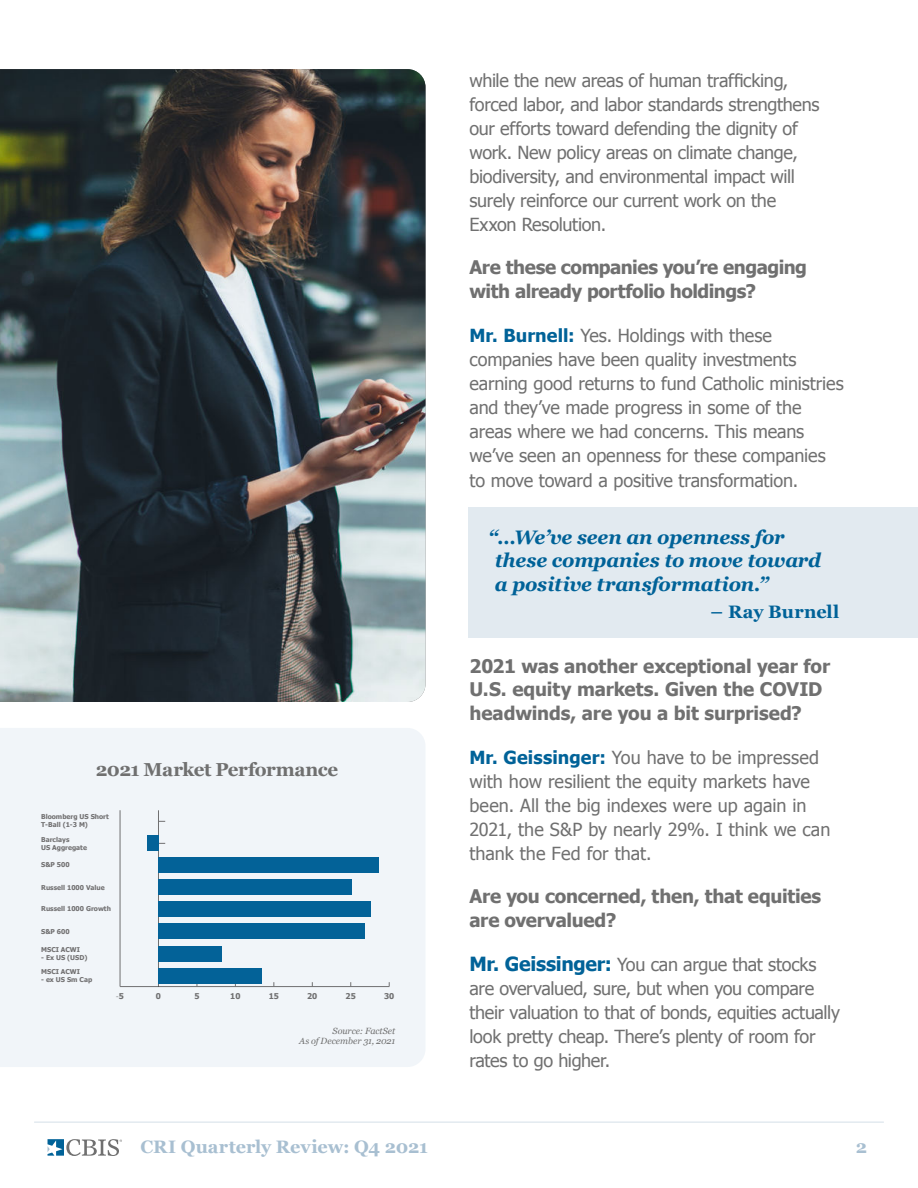
<style>
.page{position:relative;width:918px;height:1188px;background:#fff}
.page>*{position:absolute;margin:0;border:0;box-sizing:border-box;transform-origin:0 0}
.t1{font:italic 700 19.5px/23.2px "Georgia";letter-spacing:-.01em;color:#006298}
.t2{font:700 18.75px/24px "Tahoma";letter-spacing:-.015em;color:#707070}
.t3{font:700 18.75px "Georgia";letter-spacing:-.03em;color:#707070}
.t4{font:18px/24px "Tahoma";letter-spacing:-.015em;color:#707070}
.t5{font:700 18px "Georgia";letter-spacing:-.005em;color:#a8bfd1}
.t6{font:700 18px "Georgia";letter-spacing:.01em;color:#006298}
.t7{font:italic 9px/10.5px "Georgia";color:#707070;text-align:right}
.t8{font:700 7.95px "Tahoma";color:#707071}
.t9{font:7.95px "Myriad Pro";color:#707071}
.t10{font:700 6.6px/7.9px "Tahoma";color:#717071}
.s1{font-family:"Tahoma";font-weight:700}
.s2{font-weight:700;color:#006298}
.s3{font-weight:700;font-size:19.5px;color:#006298}
</style>
<div class="page">
<div style="left:0;top:728px;width:425px;height:339px;background:#f1f5f9"></div>
<div style="left:468px;top:508px;width:450px;height:130px;background:#e2eaf0"></div>
<img style="left:0;top:69px;width:426px;height:633px">
<svg style="left:48px;top:1139px;width:74px;height:17px"></svg>
<hr style="left:34px;top:1121px;width:850px;height:2px;background:#a8bfd1">
<hr style="left:120px;top:986px;width:269px;height:1px;background:#707071">
<hr style="left:120px;top:810px;width:1px;height:177px;background:#707071">
<hr style="left:158px;top:810px;width:1px;height:177px;background:#707071">
<svg style="left:159px;top:813px;width:6px;height:16px"></svg>
<div style="left:147px;top:835px;width:11px;height:16px;background:#036298"></div>
<div style="left:158px;top:857px;width:221px;height:16px;background:#036298"></div>
<div style="left:158px;top:879px;width:194px;height:16px;background:#036298"></div>
<div style="left:158px;top:902px;width:213px;height:15px;background:#036298"></div>
<div style="left:158px;top:924px;width:207px;height:15px;background:#036298"></div>
<div style="left:158px;top:946px;width:64px;height:15px;background:#036298"></div>
<div style="left:158px;top:968px;width:104px;height:15px;background:#036298"></div>
<p class="t3" style="left:96px;top:761px;width:244px">2021 Market Performance</p>
<p class="t10" style="left:41px;top:814px;width:69px">Bloomberg US Short<br>T-Ball (1-3 M)</p>
<p class="t10" style="left:41px;top:836px;width:47px">Barclays<br>US Aggregate</p>
<p class="t10" style="left:41px;top:861px;width:30px">S&amp;P 500</p>
<p class="t10" style="left:41px;top:884px;width:65px">Russell 1000 Value</p>
<p class="t10" style="left:41px;top:905px;width:71px">Russell 1000 Growth</p>
<p class="t10" style="left:41px;top:928px;width:30px">S&amp;P 600</p>
<p class="t10" style="left:41px;top:946px;width:40px">MSCI ACWI</p>
<p class="t10" style="left:41px;top:951px;width:48px;line-height:14.1px">- Ex US (USD)<br>MSCI ACWI</p>
<p class="t10" style="left:41px;top:976px;width:53px">- ex US Sm Cap</p>
<p class="t9" style="left:116px;top:991px;width:9px">-<span class="s1">5</span></p>
<p class="t8" style="left:156px;top:993px;width:7px">0</p>
<p class="t8" style="left:194px;top:993px;width:7px">5</p>
<p class="t8" style="left:230px;top:993px;width:12px">10</p>
<p class="t8" style="left:269px;top:993px;width:12px">15</p>
<p class="t8" style="left:307px;top:993px;width:12px">20</p>
<p class="t8" style="left:346px;top:993px;width:12px">25</p>
<p class="t8" style="left:384px;top:993px;width:12px">30</p>
<p class="t7" style="left:299px;top:1025px;width:98px">Source: FactSet<br>As of December 31, 2021</p>
<p class="t4" style="left:470px;top:68px;width:351px">while the new areas of human trafficking, forced labor, and labor standards strengthens our efforts toward defending the dignity of work. New policy areas on climate change, biodiversity, and environmental impact will surely reinforce our current work on the Exxon Resolution.</p>
<p class="t2" style="left:470px;top:257px;width:339px">Are these companies you’re engaging with already portfolio holdings?</p>
<p class="t4" style="left:470px;top:323px;width:376px"><span class="s2">Mr. Burnell:</span> Yes. Holdings with these companies have been quality investments earning good returns to fund Catholic ministries and they’ve made progress in some of the areas where we had concerns. This means we’ve seen an openness for these companies to move toward a positive transformation.</p>
<p class="t1" style="left:495px;top:525px;width:328px;text-indent:-7px">“…We’ve seen an openness for these companies to move toward a positive transformation.”</p>
<p class="t6" style="left:711px;top:604px;width:130px">– Ray Burnell</p>
<p class="t2" style="left:470px;top:656px;width:362px;line-height:23.2px">2021 was another exceptional year for<br>U.S. equity markets. Given the COVID headwinds, are you a bit surprised?</p>
<p class="t4" style="left:469px;top:745px;width:362px"><span class="s2">Mr. Geissinger:</span> You have to be impressed with how resilient the equity markets have been. All the big indexes were up again in 2021, the S&amp;P by nearly 29%. I think we can thank the Fed for that.</p>
<p class="t2" style="left:469px;top:885px;width:353px">Are you concerned, then, that equities are overvalued?</p>
<p class="t4" style="left:469px;top:952px;width:372px"><span class="s3">Mr. Geissinger:</span> You can argue that stocks are overvalued, sure, but when you compare their valuation to that of bonds, equities actually look pretty cheap. There’s plenty of room for rates to go higher.</p>
<p class="t5" style="left:140px;top:1139px;width:289px">CRI Quarterly Review: Q4 2021</p>
<p class="t5" style="left:856px;top:1139px;width:13px">2</p>
</div>
